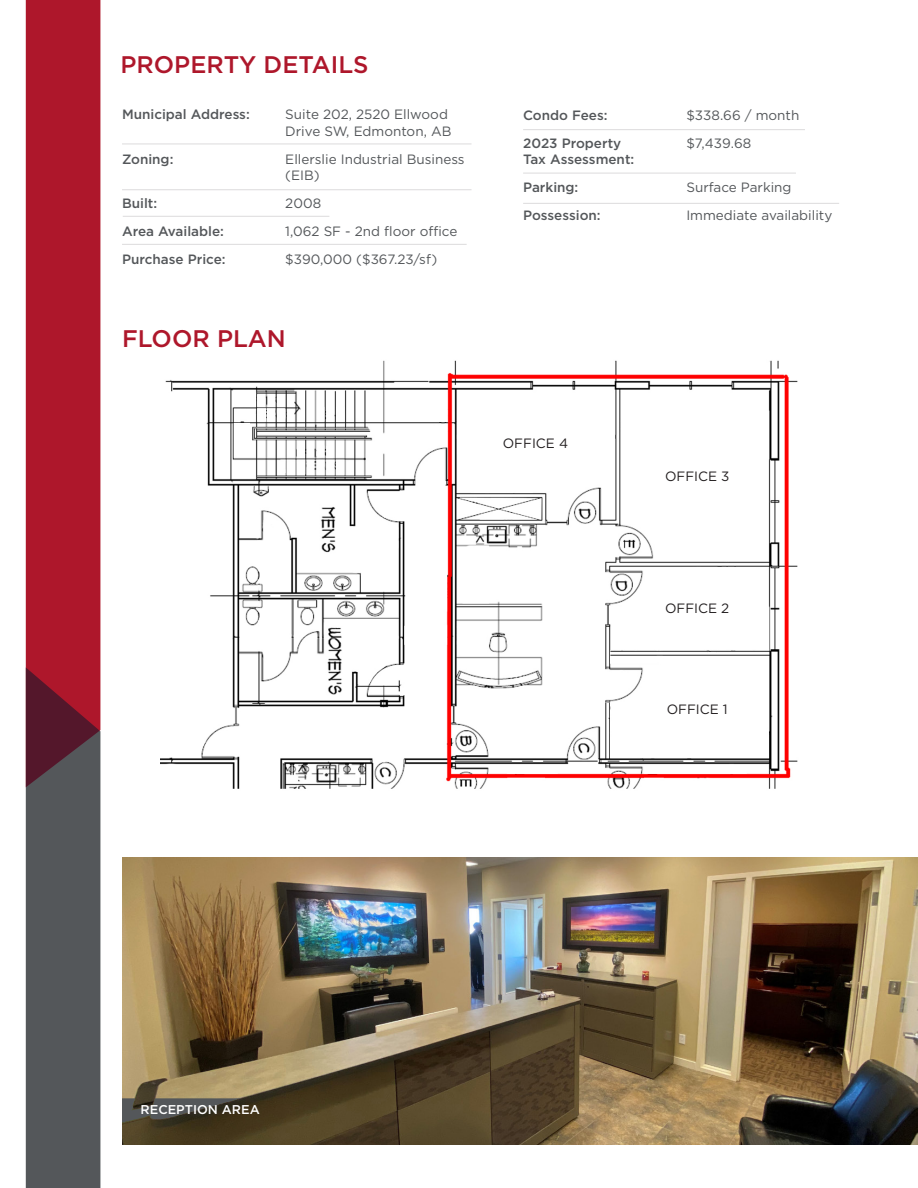
<style>
.page{position:relative;width:918px;height:1188px;background:#fff}
.page>*{position:absolute;margin:0;border:0;box-sizing:border-box;transform-origin:0 0}
.t1{font:500 24px "Gotham";color:#ae172b}
.t2{font:13.5px/16.2px "Gotham";color:#54575a}
.Body_Text{font:500 13.5px/16.2px "Gotham";color:#54575a}
.t3{font:13.5px "Gotham";color:#231f20}
.Body_Text-2{font:500 12.75px "Gotham";color:#fff}
</style>
<div class="page">
<img style="left:122px;top:858px;width:796px;height:287px">
<svg style="left:122px;top:1098px;width:198px;height:25px"></svg>
<div style="left:26px;top:0;width:74px;height:667px;background:#ae172b"></div>
<svg style="left:26px;top:667px;width:74px;height:521px"></svg>
<hr style="left:523px;top:129px;width:282px;height:1px;background:#dcdbdc">
<hr style="left:523px;top:173px;width:273px;height:1px;background:#dcdbdc">
<hr style="left:523px;top:203px;width:316px;height:1px;background:#dcdbdc">
<hr style="left:122px;top:144px;width:350px;height:1px;background:#dcdbdc">
<hr style="left:122px;top:189px;width:350px;height:1px;background:#dcdbdc">
<hr style="left:123px;top:216px;width:206px;height:1px;background:#dcdbdc">
<hr style="left:122px;top:244px;width:345px;height:1px;background:#dcdbdc">
<img style="left:161px;top:360px;width:637px;height:429px">
<p class="t1" style="left:121px;top:49px;width:250px">PROPERTY DETAILS</p>
<p class="Body_Text" style="left:122px;top:106px;width:129px">Municipal Address:</p>
<p class="t2" style="left:285px;top:106px;width:168px">Suite 202, 2520 Ellwood<br>Drive SW, Edmonton, AB</p>
<p class="Body_Text" style="left:122px;top:151px;width:53px">Zoning:</p>
<p class="t2" style="left:285px;top:151px;width:181px">Ellerslie Industrial Business (EIB)</p>
<p class="Body_Text" style="left:122px;top:195px;width:37px">Built:</p>
<p class="t2" style="left:285px;top:195px;width:37px">2008</p>
<p class="Body_Text" style="left:122px;top:223px;width:103px">Area Available:</p>
<p class="t2" style="left:285px;top:223px;width:174px">1,062 SF - 2nd floor office</p>
<p class="Body_Text" style="left:122px;top:251px;width:105px">Purchase Price:</p>
<p class="t2" style="left:285px;top:251px;width:153px">$390,000 ($367.23/sf)</p>
<p class="t1" style="left:122px;top:323px;width:165px">FLOOR PLAN</p>
<p class="Body_Text" style="left:523px;top:107px;width:86px">Condo Fees:</p>
<p class="t2" style="left:686px;top:107px;width:114px">$338.66 / month</p>
<p class="Body_Text" style="left:523px;top:135px;width:113px">2023 Property<br>Tax Assessment:</p>
<p class="t2" style="left:686px;top:135px;width:66px">$7,439.68</p>
<p class="Body_Text" style="left:523px;top:179px;width:57px">Parking:</p>
<p class="t2" style="left:686px;top:179px;width:107px">Surface Parking</p>
<p class="Body_Text" style="left:523px;top:207px;width:79px">Possession:</p>
<p class="t2" style="left:686px;top:207px;width:147px">Immediate availability</p>
<p class="t3" style="left:503px;top:434px;width:67px">OFFICE 4</p>
<p class="t3" style="left:665px;top:467px;width:66px">OFFICE 3</p>
<p class="t3" style="left:665px;top:600px;width:66px">OFFICE 2</p>
<p class="t3" style="left:667px;top:701px;width:63px">OFFICE 1</p>
<p class="Body_Text-2" style="left:141px;top:1101px;width:121px">RECEPTION AREA</p>
</div>
